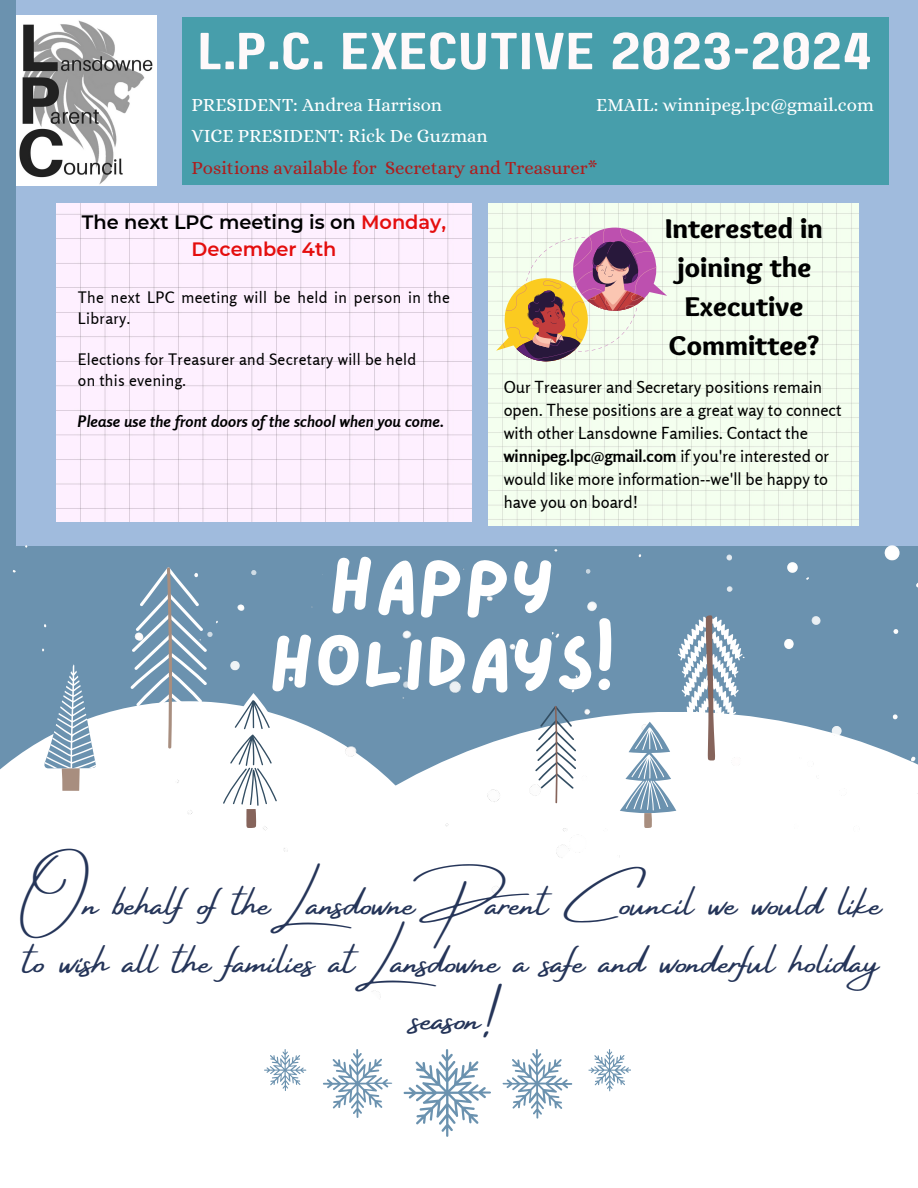
<style>
.page{position:relative;width:918px;height:1188px;background:#fff}
.page>*{position:absolute;margin:0;border:0;box-sizing:border-box;transform-origin:0 0}
.t1{font:73.5px/77.8px "Lazydog";color:#fff;text-align:center}
.t2{font:51.9px "Paalalabas Display Wide BETA";color:#fef9fa}
.t3{font:41.25px/57.3px "Amsterdam Four";color:#253559;text-align:center}
.t4{font:900 28.2px/39px "Sukar";color:#000;text-align:center}
.t5{font:600 19.35px/27px "Montserrat";color:#000;text-align:center}
.t6{font:18.75px "Alice";color:#fff}
.t7{font:18.75px "Alice";color:#ad1d1d}
.t8{font:16.5px/23px "Rosario";color:#000}
.t9{font:15.75px/20.7px "Rosario";letter-spacing:.02em;color:#000}
.t10{font:italic 700 15.75px "Rosario";letter-spacing:.02em;color:#000}
.s1{color:#e40e0e}
.s2{font-weight:700}
</style>
<div class="page">
<div style="left:16px;top:0;width:902px;height:546px;background:#a0bbdd"></div>
<img style="left:16px;top:15px;width:141px;height:170px">
<img style="left:488px;top:203px;width:371px;height:323px">
<svg style="left:496px;top:223px;width:171px;height:138px;background:#d3b8aa"></svg>
<img style="left:671px;top:546px;width:247px;height:248px">
<svg style="left:0;top:701px;width:131px;height:69px"></svg>
<img style="left:157px;top:510px;width:514px;height:488px">
<svg style="left:215px;top:693px;width:72px;height:135px"></svg>
<svg style="left:131px;top:567px;width:76px;height:182px"></svg>
<svg style="left:43px;top:665px;width:53px;height:126px"></svg>
<svg style="left:620px;top:615px;width:123px;height:212px"></svg>
<svg style="left:535px;top:706px;width:41px;height:97px"></svg>
<div style="left:182px;top:17px;width:706px;height:168px;background:#479eab"></div>
<img style="left:56px;top:203px;width:416px;height:318px">
<svg style="left:264px;top:1049px;width:367px;height:88px"></svg>
<p class="t2" style="left:198px;top:30px;width:676px">L.P.C. EXECUTIVE 2023-2024</p>
<p class="t6" style="left:192px;top:94px;width:252px">PRESIDENT: Andrea Harrison</p>
<p class="t6" style="left:596px;top:94px;width:279px">EMAIL: winnipeg.lpc@gmail.com</p>
<p class="t6" style="left:192px;top:125px;width:298px">VICE PRESIDENT: Rick De Guzman</p>
<p class="t7" style="left:192px;top:157px;width:407px">Positions available for Secretary and Treasurer*</p>
<p class="t5" style="left:82px;top:209px;width:366px">The next LPC meeting is on <span class="s1">Monday,<br>December 4th</span></p>
<p class="t9" style="left:78px;top:287px;width:374px">The next LPC meeting will be held in person in the<br>Library.</p>
<p class="t9" style="left:78px;top:349px;width:340px">Elections for Treasurer and Secretary will be held</p>
<p class="t9" style="left:78px;top:370px;width:110px">on this evening.</p>
<p class="t10" style="left:78px;top:412px;width:367px">Please use the front doors of the school when you come.</p>
<p class="t4" style="left:665px;top:212px;width:159px">Interested in joining the<br>Executive<br>Committee?</p>
<p class="t8" style="left:504px;top:375px;width:339px">Our Treasurer and Secretary positions remain open. These positions are a great way to connect with other Lansdowne Families. Contact the <span class="s2">winnipeg.lpc@gmail.com</span> if you're interested or would like more information--we'll be happy to have you on board!</p>
<p class="t1" style="left:269px;top:549px;width:348px">HAPPY<br>HOLIDAYS!</p>
<p class="t3" style="left:20px;top:876px;width:863px">On behalf of theLansdowne Parent Council we would like to wish all the families atLansdowne a safe and wonderful holiday season!</p>
</div>
